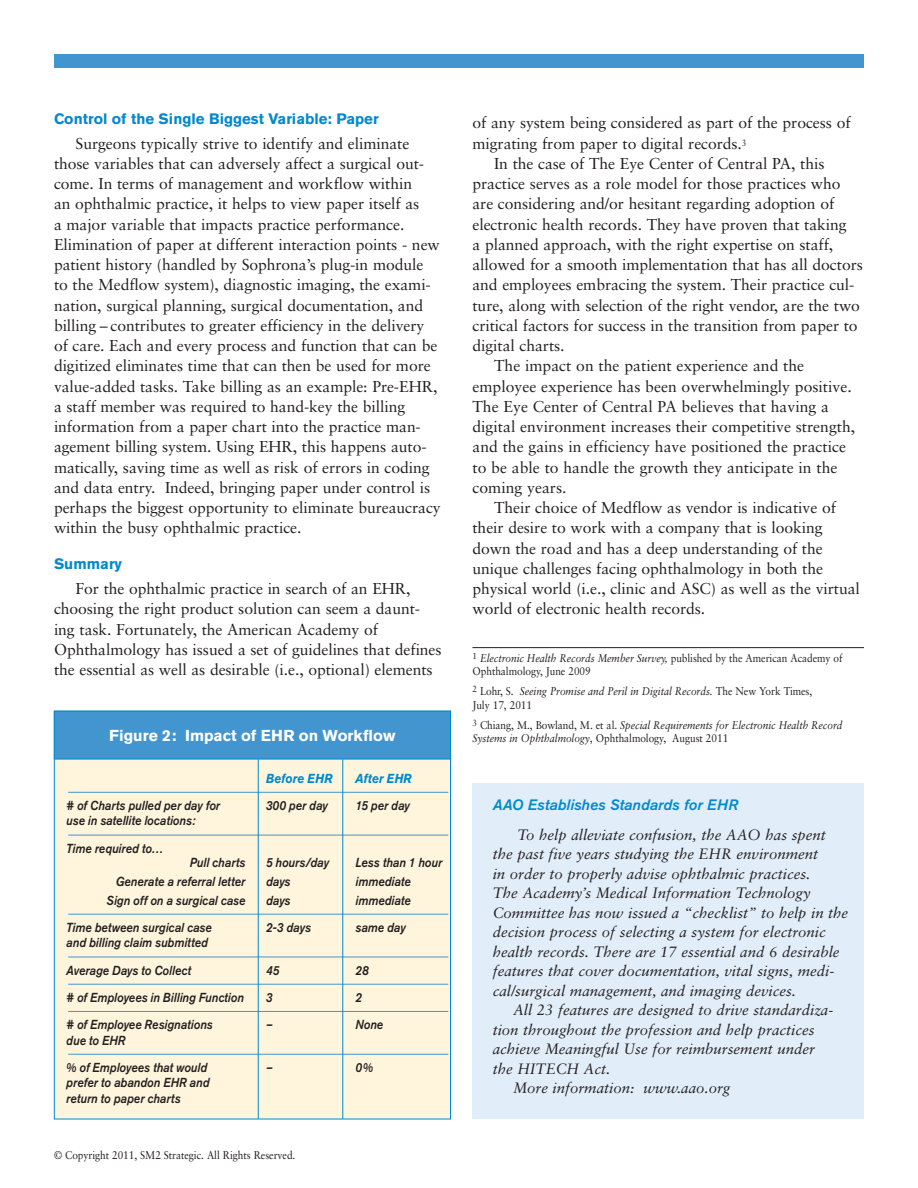
<style>
.page{position:relative;width:918px;height:1188px;background:#fff}
.page>*{position:absolute;margin:0;border:0;box-sizing:border-box;transform-origin:0 0}
.Body_Text{font:15.75px/20.2px "Sabon";letter-spacing:-.005em;color:#231f20}
.Figure_Titles{font:700 15.75px "Akzidenz Grotesk BE";color:#fff}
.t1{font:italic 15px/19.5px "Sabon";color:#231f20}
.Subhead1{font:700 15px "Akzidenz Grotesk BE";color:#0089cf}
.t2{font:italic 500 15px "Akzidenz Grotesk BE";color:#0089cf}
._3-col__chart{font:italic 500 12.9px/15.6px "Akzidenz Grotesk BE";color:#231f20;scale:.9 1}
._3-col__chart-2{font:italic 700 12.9px "Akzidenz Grotesk BE";letter-spacing:.005em;color:#0089cf;scale:.9 1}
.Copyright_legal_text{font:italic 11.25px/13.5px "Sabon";letter-spacing:-.005em;color:#231f20;scale:.9 1}
.Copyright_legal_text-2{font:11.25px/13.5px "Sabon";letter-spacing:-.005em;color:#231f20;scale:.9 1}
.s1{font-style:italic}
.s2{font-style:normal}
</style>
<div class="page">
<div style="left:54px;top:54px;width:810px;height:14px;background:#4395d0"></div>
<hr style="left:472px;top:647px;width:392px;height:1px;background:#231f20">
<div style="left:54px;top:711px;width:396px;height:408px;background:#fef5dc"></div>
<hr style="left:68px;top:792px;width:380px;height:1px;background:#4395d0">
<hr style="left:68px;top:835px;width:380px;height:1px;background:#4395d0">
<hr style="left:68px;top:914px;width:380px;height:1px;background:#4395d0">
<hr style="left:68px;top:957px;width:380px;height:1px;background:#4395d0">
<hr style="left:68px;top:984px;width:380px;height:1px;background:#4395d0">
<hr style="left:68px;top:1011px;width:380px;height:1px;background:#4395d0">
<hr style="left:68px;top:1054px;width:380px;height:1px;background:#4395d0">
<div style="left:54px;top:711px;width:396px;height:48px;background:#4395d0"></div>
<div style="left:54px;top:711px;width:397px;height:48px;border:1px solid #0089cf"></div>
<hr style="left:258px;top:759px;width:1px;height:360px;background:#0089cf">
<hr style="left:342px;top:759px;width:1px;height:360px;background:#0089cf">
<div style="left:472px;top:783px;width:392px;height:336px;background:#e1edf8"></div>
<p class="Subhead1" style="left:54px;top:110px;width:326px">Control of the Single Biggest Variable: Paper</p>
<p class="Body_Text" style="left:54px;top:133px;width:388px;text-indent:22px">Surgeons typically strive to identify and eliminate those variables that can adversely affect a surgical out&shy;come. In terms of management and workflow within<br>an ophthalmic practice, it helps to view paper itself as<br>a major variable that impacts practice performance.<br>Elimination of paper at different interaction points - new patient history (handled by Sophrona’s plug-in module to the Medflow system), diagnostic imaging, the exami&shy;nation, surgical planning, surgical documentation, and billing – contributes to greater efficiency in the delivery of care. Each and every process and function that can be digitized eliminates time that can then be used for more value-added tasks. Take billing as an example: Pre-EHR, a staff member was required to hand-key the billing information from a paper chart into the practice man&shy;agement billing system. Using EHR, this happens auto&shy;matically, saving time as well as risk of errors in coding and data entry. Indeed, bringing paper under control is perhaps the biggest opportunity to eliminate bureaucracy within the busy ophthalmic practice.</p>
<p class="Subhead1" style="left:54px;top:555px;width:70px">Summary</p>
<p class="Body_Text" style="left:54px;top:578px;width:389px;text-indent:22px">For the ophthalmic practice in search of an EHR, choosing the right product solution can seem a daunt&shy;ing task. Fortunately, the American Academy of Ophthalmology has issued a set of guidelines that defines the essential as well as desirable (i.e., optional) elements</p>
<p class="Figure_Titles" style="left:109px;top:726px;width:288px">Figure 2: Impact of EHR on Workflow</p>
<p class="_3-col__chart-2" style="left:266px;top:770px;width:75px">Before EHR</p>
<p class="_3-col__chart-2" style="left:356px;top:770px;width:64px">After EHR</p>
<p class="_3-col__chart" style="left:66px;top:798px;width:172px"># of Charts pulled per day for</p>
<p class="_3-col__chart" style="left:266px;top:798px;width:70px">300 per day</p>
<p class="_3-col__chart" style="left:356px;top:798px;width:62px">15 per day</p>
<p class="_3-col__chart" style="left:66px;top:813px;width:145px">use in satellite locations:</p>
<p class="_3-col__chart" style="left:66px;top:841px;width:110px">Time required to…</p>
<p class="_3-col__chart" style="left:190px;top:855px;width:63px">Pull charts</p>
<p class="_3-col__chart" style="left:266px;top:855px;width:72px">5 hours/day</p>
<p class="_3-col__chart" style="left:356px;top:855px;width:98px">Less than 1 hour</p>
<p class="_3-col__chart" style="left:116px;top:874px;width:146px">Generate a referral letter</p>
<p class="_3-col__chart" style="left:266px;top:874px;width:29px">days</p>
<p class="_3-col__chart" style="left:356px;top:874px;width:63px">immediate</p>
<p class="_3-col__chart" style="left:107px;top:892px;width:156px">Sign off on a surgical case</p>
<p class="_3-col__chart" style="left:266px;top:892px;width:29px">days</p>
<p class="_3-col__chart" style="left:356px;top:892px;width:63px">immediate</p>
<p class="_3-col__chart" style="left:66px;top:920px;width:163px">Time between surgical case</p>
<p class="_3-col__chart" style="left:266px;top:920px;width:51px">2-3 days</p>
<p class="_3-col__chart" style="left:356px;top:920px;width:57px">same day</p>
<p class="_3-col__chart" style="left:66px;top:935px;width:159px">and billing claim submitted</p>
<p class="_3-col__chart" style="left:66px;top:962px;width:140px">Average Days to Collect</p>
<p class="_3-col__chart" style="left:266px;top:962px;width:16px">45</p>
<p class="_3-col__chart" style="left:356px;top:962px;width:16px">28</p>
<p class="_3-col__chart" style="left:66px;top:990px;width:199px"># of Employees in Billing Function</p>
<p class="_3-col__chart" style="left:266px;top:990px;width:9px">3</p>
<p class="_3-col__chart" style="left:356px;top:990px;width:9px">2</p>
<p class="_3-col__chart" style="left:66px;top:1017px;width:164px"># of Employee Resignations</p>
<p class="_3-col__chart" style="left:266px;top:1017px;width:9px">–</p>
<p class="_3-col__chart" style="left:356px;top:1017px;width:32px">None</p>
<p class="_3-col__chart" style="left:66px;top:1032px;width:67px">due to EHR</p>
<p class="_3-col__chart" style="left:66px;top:1060px;width:158px">% of Employees that would</p>
<p class="_3-col__chart" style="left:266px;top:1060px;width:9px">–</p>
<p class="_3-col__chart" style="left:356px;top:1060px;width:21px">0%</p>
<p class="_3-col__chart" style="left:66px;top:1075px;width:161px">prefer to abandon EHR and return to paper charts</p>
<p class="Copyright_legal_text-2" style="left:54px;top:1148px;width:270px">© Copyright 2011, SM2 Strategic. All Rights Reserved.</p>
<p class="Body_Text" style="left:472px;top:112px;width:380px">of any system being considered as part of the process of migrating from paper to digital records.<sup>3</sup></p>
<p class="Body_Text" style="left:472px;top:153px;width:392px;text-indent:22px">In the case of The Eye Center of Central PA, this practice serves as a role model for those practices who are considering and/or hesitant regarding adoption of electronic health records. They have proven that taking<br>a planned approach, with the right expertise on staff, allowed for a smooth implementation that has all doctors and employees embracing the system. Their practice cul&shy;ture, along with selection of the right vendor, are the two critical factors for success in the transition from paper to digital charts.</p>
<p class="Body_Text" style="left:472px;top:355px;width:384px;text-indent:22px">The impact on the patient experience and the employee experience has been overwhelmingly positive.<br>The Eye Center of Central PA believes that having a digital environment increases their competitive strength, and the gains in efficiency have positioned the practice to be able to handle the growth they anticipate in the coming years.</p>
<p class="Body_Text" style="left:472px;top:497px;width:389px;text-indent:22px">Their choice of Medflow as vendor is indicative of their desire to work with a company that is looking down the road and has a deep understanding of the unique challenges facing ophthalmology in both the physical world (i.e., clinic and ASC) as well as the virtual world of electronic health records.</p>
<p class="Copyright_legal_text-2" style="left:472px;top:651px;width:413px"><sup>1</sup> <span class="s1">Electronic Health Records Member Survey,</span> published by the American Academy of<br>Ophthalmology, June 2009</p>
<p class="Copyright_legal_text" style="left:472px;top:685px;width:379px"><sup>2</sup> <span class="s2">Lohr, S.</span> Seeing Promise and Peril in Digital Records. <span class="s2">The New York Times,<br>July 17, 2011</span></p>
<p class="Copyright_legal_text" style="left:472px;top:718px;width:413px"><sup>3</sup> <span class="s2">Chiang, M., Bowland, M. et al.</span> Special Requirements for Electronic Health Record<br>Systems in Ophthalmology<span class="s2">, Ophthalmology, August 2011</span></p>
<p class="t2" style="left:493px;top:796px;width:247px">AAO Establishes Standards for EHR</p>
<p class="t1" style="left:493px;top:825px;width:357px;text-indent:25px">To help alleviate confusion, the AAO has spent the past five years studying the EHR environment<br>in order to properly advise ophthalmic practices.<br>The Academy’s Medical Information Technology Committee has now issued a “checklist” to help in the decision process of selecting a system for electronic health records. There are 17 essential and 6 desirable features that cover documentation, vital signs, medi&shy;cal/surgical management, and imaging devices.</p>
<p class="t1" style="left:493px;top:1000px;width:342px;text-indent:20px">All 23 features are designed to drive standardiza&shy;tion throughout the profession and help practices achieve Meaningful Use for reimbursement under the HITECH Act.</p>
<p class="t1" style="left:513px;top:1078px;width:219px">More information: www.aao.org</p>
</div>
